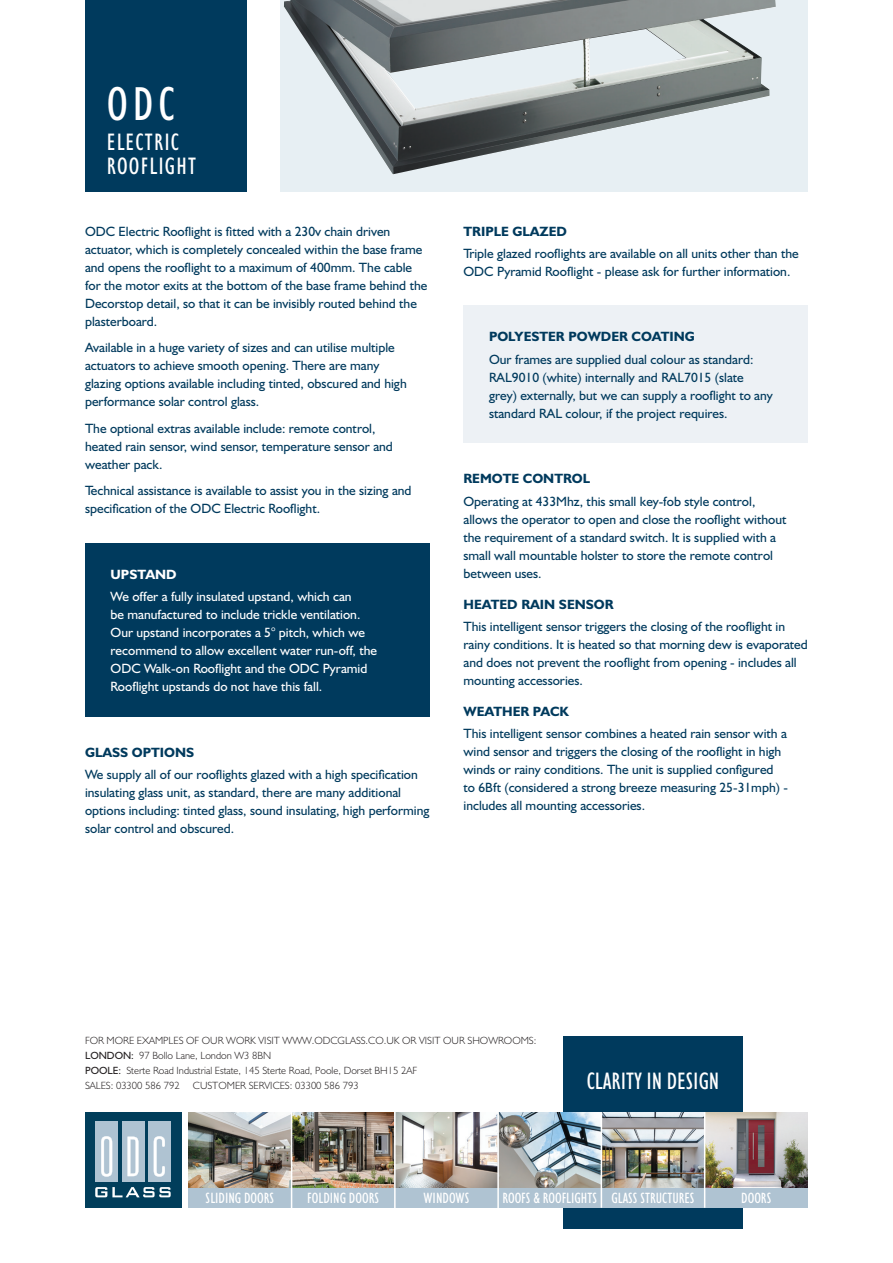
<style>
.page{position:relative;width:893px;height:1263px;background:#fff}
.page>*{position:absolute;margin:0;border:0;box-sizing:border-box;transform-origin:0 0}
.t1{font:condensed 48px "Humanist 521 BT";color:#fff}
.t2{font:condensed 24px "Humanist 521 BT";letter-spacing:.05em;color:#fff}
.t3{font:condensed 24px "Humanist 521 BT";color:#fff}
.t4{font:condensed 15px "Humanist 521 BT";color:#fff}
.t5{font:13.5px/18px "Humanist 521 BT";color:#003a5d}
.t6{font:13.5px/18px "Humanist 521 BT";color:#fff}
.t7{font:700 13.5px "Humanist 521 BT";color:#003a5d}
.t8{font:700 13.5px "Humanist 521 BT";color:#fff}
.t9{font:300 10.5px/15px "Humanist 521 BT";color:#231f20}
.s1{font-weight:400}
</style>
<div class="page">
<div style="left:281px;top:0;width:527px;height:191px;background:#e7eff3"></div>
<img style="left:284px;top:0;width:492px;height:174px">
<div style="left:85px;top:0;width:162px;height:191px;background:#003a5d"></div>
<div style="left:85px;top:543px;width:344px;height:173px;background:#003a5d"></div>
<div style="left:463px;top:306px;width:345px;height:137px;background:#edf1f5"></div>
<div style="left:563px;top:1036px;width:180px;height:193px;background:#003a5d"></div>
<img style="left:188px;top:1112px;width:620px;height:76px">
<div style="left:188px;top:1188px;width:104px;height:20px;background:#afc3d2"></div>
<div style="left:292px;top:1188px;width:103px;height:20px;background:#afc3d2"></div>
<hr style="left:291px;top:1109px;width:1px;height:103px;background:#fff">
<div style="left:395px;top:1188px;width:103px;height:20px;background:#afc3d2"></div>
<div style="left:498px;top:1188px;width:103px;height:20px;background:#afc3d2"></div>
<div style="left:601px;top:1188px;width:104px;height:20px;background:#afc3d2"></div>
<div style="left:705px;top:1188px;width:103px;height:20px;background:#afc3d2"></div>
<hr style="left:394px;top:1109px;width:2px;height:103px;background:#fff">
<hr style="left:497px;top:1106px;width:2px;height:105px;background:#fff">
<hr style="left:601px;top:1112px;width:1px;height:96px;background:#fff">
<hr style="left:704px;top:1112px;width:1px;height:96px;background:#fff">
<div style="left:85px;top:1112px;width:96px;height:96px;background:#013e5b"></div>
<svg style="left:95px;top:1187px;width:76px;height:10px"></svg>
<div style="left:95px;top:1121px;width:23px;height:61px;background:#afc3d2"></div>
<svg style="left:101px;top:1136px;width:11px;height:41px"></svg>
<div style="left:122px;top:1121px;width:22px;height:61px;background:#afc3d2"></div>
<svg style="left:127px;top:1136px;width:12px;height:40px"></svg>
<div style="left:148px;top:1121px;width:23px;height:61px;background:#afc3d2"></div>
<svg style="left:154px;top:1136px;width:11px;height:41px"></svg>
<p class="t1" style="left:107px;top:76px;width:70px">ODC</p>
<p class="t2" style="left:107px;top:128px;width:74px">ELECTRIC</p>
<p class="t2" style="left:107px;top:152px;width:91px">ROOFLIGHT</p>
<p class="t5" style="left:85px;top:222px;width:344px">ODC Electric Rooflight is fitted with a 230v chain driven actuator, which is completely concealed within the base frame and opens the rooflight to a maximum of 400mm. The cable for the motor exits at the bottom of the base frame behind the Decorstop detail, so that it can be invisibly routed behind the plasterboard.</p>
<p class="t5" style="left:85px;top:338px;width:323px">Available in a huge variety of sizes and can utilise multiple actuators to achieve smooth opening. There are many glazing options available including tinted, obscured and high performance solar control glass.</p>
<p class="t5" style="left:85px;top:419px;width:309px">The optional extras available include: remote control, heated rain sensor, wind sensor, temperature sensor and weather pack.</p>
<p class="t5" style="left:85px;top:481px;width:328px">Technical assistance is available to assist you in the sizing and specification of the ODC Electric Rooflight.</p>
<p class="t8" style="left:111px;top:565px;width:68px">UPSTAND</p>
<p class="t6" style="left:111px;top:587px;width:268px">We offer a fully insulated upstand, which can<br>be manufactured to include trickle ventilation.<br>Our upstand incorporates a 5° pitch, which we recommend to allow excellent water run-off, the ODC Walk-on Rooflight and the ODC Pyramid Rooflight upstands do not have this fall.</p>
<p class="t7" style="left:85px;top:744px;width:111px">GLASS OPTIONS</p>
<p class="t5" style="left:85px;top:765px;width:346px">We supply all of our rooflights glazed with a high specification insulating glass unit, as standard, there are many additional options including: tinted glass, sound insulating, high performing solar control and obscured.</p>
<p class="t7" style="left:463px;top:223px;width:105px">TRIPLE GLAZED</p>
<p class="t5" style="left:463px;top:244px;width:337px">Triple glazed rooflights are available on all units other than the<br>ODC Pyramid Rooflight - please ask for further information.</p>
<p class="t7" style="left:489px;top:328px;width:207px">POLYESTER POWDER COATING</p>
<p class="t5" style="left:489px;top:350px;width:285px">Our frames are supplied dual colour as standard:<br>RAL9010 (white) internally and RAL7015 (slate grey) externally, but we can supply a rooflight to any standard RAL colour, if the project requires.</p>
<p class="t7" style="left:463px;top:470px;width:128px">REMOTE CONTROL</p>
<p class="t5" style="left:463px;top:492px;width:324px">Operating at 433Mhz, this small key-fob style control, allows the operator to open and close the rooflight without the requirement of a standard switch. It is supplied with a small wall mountable holster to store the remote control between uses.</p>
<p class="t7" style="left:463px;top:596px;width:152px">HEATED RAIN SENSOR</p>
<p class="t5" style="left:463px;top:617px;width:346px">This intelligent sensor triggers the closing of the rooflight in rainy conditions. It is heated so that morning dew is evaporated and does not prevent the rooflight from opening - includes all mounting accessories.</p>
<p class="t7" style="left:463px;top:703px;width:107px">WEATHER PACK</p>
<p class="t5" style="left:463px;top:724px;width:326px">This intelligent sensor combines a heated rain sensor with a wind sensor and triggers the closing of the rooflight in high winds or rainy conditions. The unit is supplied configured to 6Bft (considered a strong breeze measuring 25-31mph) - includes all mounting accessories.</p>
<p class="t9" style="left:85px;top:1033px;width:453px">FOR MORE EXAMPLES OF OUR WORK VISIT WWW.ODCGLASS.CO.UK OR VISIT OUR SHOWROOMS:</p>
<p class="t9" style="left:85px;top:1048px;width:333px"><span class="s1">LONDON:</span> 97 Bollo Lane, London W3 8BN<br><span class="s1">POOLE:</span> Sterte Road Industrial Estate, 145 Sterte Road, Poole, Dorset BH15 2AF</p>
<p class="t9" style="left:85px;top:1078px;width:96px">SALES: 03300 586 792</p>
<p class="t9" style="left:193px;top:1078px;width:167px">CUSTOMER SERVICES: 03300 586 793</p>
<p class="t3" style="left:587px;top:1067px;width:134px">CLARITY IN DESIGN</p>
<p class="t4" style="left:206px;top:1190px;width:70px">SLIDING DOORS</p>
<p class="t4" style="left:307px;top:1190px;width:73px">FOLDING DOORS</p>
<p class="t4" style="left:424px;top:1190px;width:47px">WINDOWS</p>
<p class="t4" style="left:502px;top:1190px;width:96px">ROOFS &amp; ROOFLIGHTS</p>
<p class="t4" style="left:611px;top:1189px;width:85px">GLASS STRUCTURES</p>
<p class="t4" style="left:741px;top:1190px;width:32px">DOORS</p>
</div>
